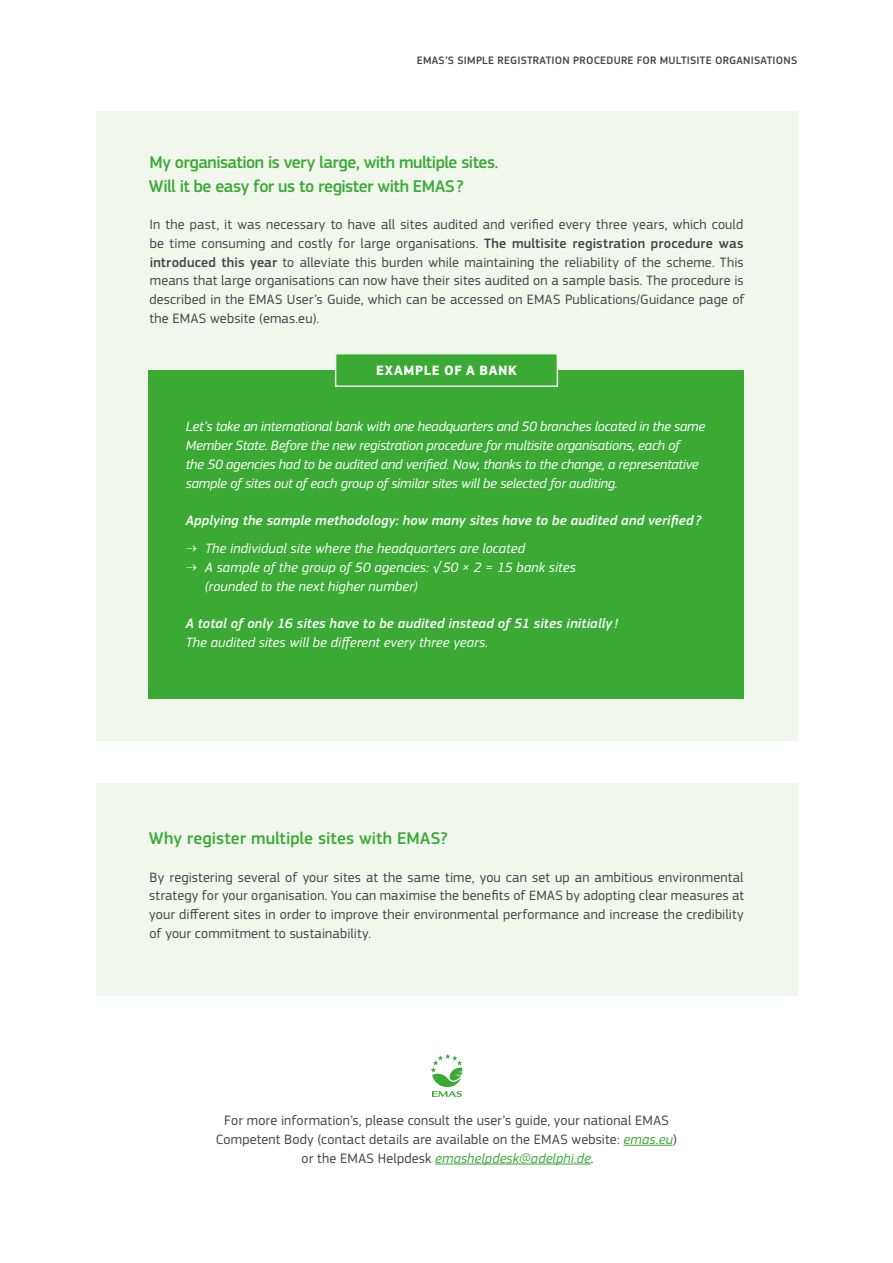
<style>
.page{position:relative;width:893px;height:1263px;background:#fff}
.page>*{position:absolute;margin:0;border:0;box-sizing:border-box;transform-origin:0 0}
.t1{font:500 17.7px/23.4px "EC Square Sans Pro";letter-spacing:-.02em;color:#3aaa35}
.t2{font:500 17.7px "EC Square Sans Pro";letter-spacing:.005em;color:#3aaa35}
.t3{font:14.1px/18.8px "EC Square Sans Pro";letter-spacing:.01em;color:#454346;text-align:justify}
.t4{font:italic 14.1px/18.8px "EC Square Sans Pro";letter-spacing:-.005em;color:#fff}
.t5{font:italic 500 14.1px "EC Square Sans Pro";letter-spacing:.01em;color:#fff}
.t6{font:700 14.1px "EC Square Sans Pro";letter-spacing:.05em;color:#fff}
.t7{font:500 11.25px "EC Square Sans Pro";letter-spacing:.02em;color:#454346}
.s1{font-weight:500}
.s2{font-style:italic;color:#3aaa35}
</style>
<div class="page">
<div style="left:96px;top:112px;width:701px;height:629px;background:#f1f7ed"></div>
<div style="left:96px;top:783px;width:701px;height:213px;background:#f1f7ed"></div>
<div style="left:149px;top:370px;width:595px;height:328px;background:#3aaa35"></div>
<hr style="left:624px;top:1145px;width:49px;height:1px;background:#3aaa35">
<hr style="left:435px;top:1163px;width:156px;height:1px;background:#3aaa35">
<svg style="left:431px;top:1054px;width:31px;height:43px"></svg>
<div style="left:335px;top:353px;width:223px;height:34px;background:#3aaa35;border:2px solid #e9f3e3"></div>
<p class="t7" style="left:417px;top:53px;width:382px">EMAS’S SIMPLE REGISTRATION PROCEDURE FOR MULTISITE ORGANISATIONS</p>
<p class="t1" style="left:149px;top:151px;width:351px">My organisation is very large, with multiple sites.<br>Will it be easy for us to register with EMAS?</p>
<p class="t3" style="left:149px;top:215px;width:597px">In the past, it was necessary to have all sites audited and verified every three years, which could be time consuming and costly for large organisations. <span class="s1">The multisite registration procedure was introduced this year</span> to alleviate this burden while maintaining the reliability of the scheme. This means that large organisations can now have their sites audited on a sample basis. The procedure is described in the EMAS User’s Guide, which can be accessed on EMAS Publications/Guidance page of the EMAS website (emas.eu).</p>
<p class="t6" style="left:376px;top:362px;width:142px">EXAMPLE OF A BANK</p>
<p class="t4" style="left:186px;top:417px;width:521px">Let’s take an international bank with one headquarters and 50 branches located in the same Member State. Before the new registration procedure for multisite organisations, each of<br>the 50 agencies had to be audited and verified. Now, thanks to the change, a representative sample of sites out of each group of similar sites will be selected for auditing.</p>
<p class="t5" style="left:186px;top:512px;width:517px">Applying the sample methodology: how many sites have to be audited and verified ?</p>
<p class="t4" style="left:186px;top:539px;width:341px">⇢ The individual site where the headquarters are located</p>
<p class="t4" style="left:186px;top:558px;width:392px">⇢ A sample of the group of 50 agencies: √ 50 × 2 = 15 bank sites</p>
<p class="t4" style="left:205px;top:577px;width:214px">(rounded to the next higher number)</p>
<p class="t5" style="left:186px;top:615px;width:434px">A total of only 16 sites have to be audited instead of 51 sites initially !</p>
<p class="t4" style="left:186px;top:633px;width:304px">The audited sites will be different every three years.</p>
<p class="t2" style="left:149px;top:828px;width:300px">Why register multiple sites with EMAS?</p>
<p class="t3" style="left:149px;top:868px;width:596px">By registering several of your sites at the same time, you can set up an ambitious environmental strategy for your organisation. You can maximise the benefits of EMAS by adopting clear measures at your different sites in order to improve their environmental performance and increase the credibility of your commitment to sustainability.</p>
<p class="t3" style="left:216px;top:1111px;width:463px;text-align:center">For more information’s, please consult the user’s guide, your national EMAS<br>Competent Body (contact details are available on the EMAS website: <span class="s2">emas.eu</span>) or the EMAS Helpdesk <span class="s2">emashelpdesk@adelphi.de</span>.</p>
</div>
